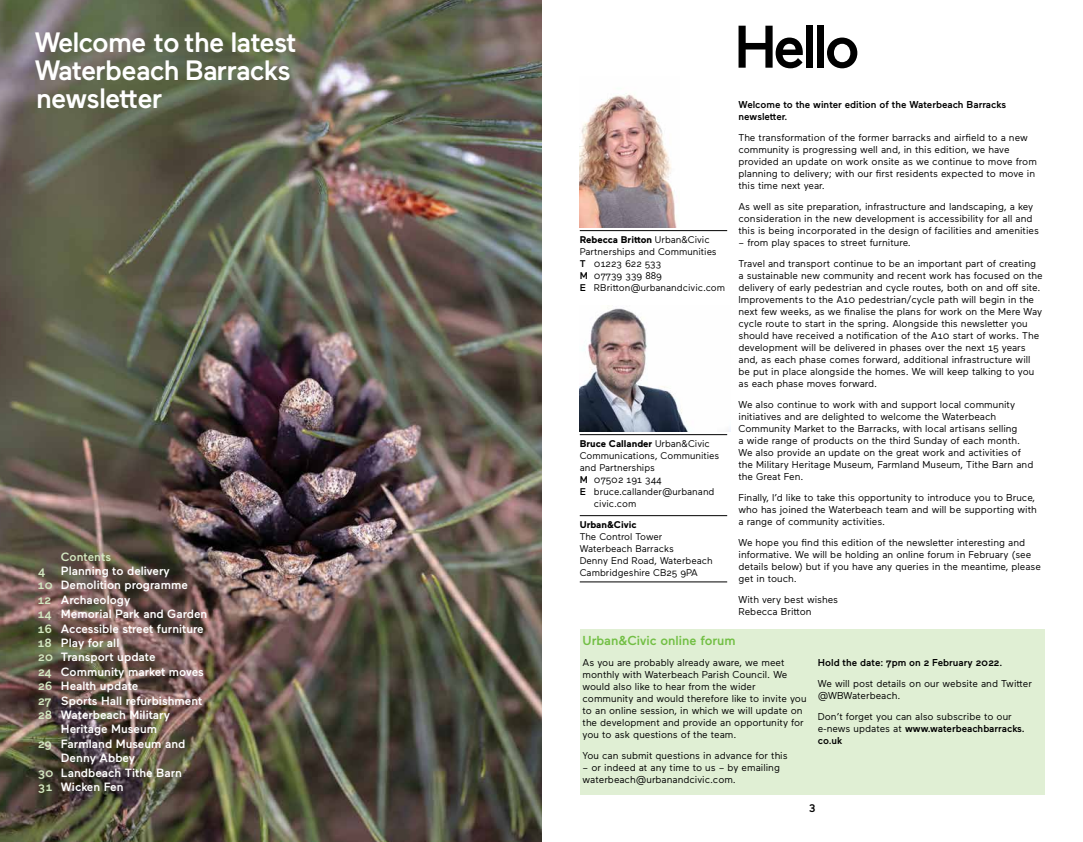
<style>
.page{position:relative;width:1083px;height:842px;background:#fff}
.page>*{position:absolute;margin:0;border:0;box-sizing:border-box;transform-origin:0 0}
.t1{font:500 60px "Maax";letter-spacing:-.065em;color:#000}
.t2{font:500 28px/27.9px "Maax";letter-spacing:-.03em;color:#fff}
.t3{font:500 13px "Maax";color:#72bf44}
.t4{font:500 12px "Maax";color:#fff}
.t5{font:500 12px "Maax";color:#d3e8c1}
.t6{font:500 11px "Maax";color:#000}
.t7{font:10px/12px "Maax";color:#000}
.t8{font:500 10px/12px "Maax";color:#000}
.t9{font:9.8px/12px "Maax";color:#000}
.t10{font:700 9.8px "Maax";color:#000}
.s1{font-weight:700}
.s2{font-weight:500}
.s3{font-weight:400}
.s4{color:#d3e8c1}
</style>
<div class="page">
<div style="left:580px;top:630px;width:465px;height:165px;background:#e0efd4"></div>
<img style="left:0;top:0;width:541px;height:842px">
<img style="left:580px;top:93px;width:97px;height:135px">
<hr style="left:580px;top:230px;width:147px;height:1px;background:#000">
<img style="left:580px;top:307px;width:150px;height:125px">
<hr style="left:580px;top:434px;width:147px;height:1px;background:#000">
<hr style="left:580px;top:515px;width:147px;height:1px;background:#000">
<hr style="left:580px;top:582px;width:147px;height:1px;background:#000">
<h2 class="t2" style="left:35px;top:27px;width:263px">Welcome to the latest<br>Waterbeach Barracks</h2>
<h1 class="t1" style="left:734px;top:8px;width:128px">Hello</h1>
<h2 class="t2" style="left:36px;top:83px;width:128px">newsletter</h2>
<p class="t8" style="left:738px;top:98px;width:269px">Welcome to the winter edition of the Waterbeach Barracks newsletter.</p>
<p class="t7" style="left:738px;top:131px;width:300px">The transformation of the former barracks and airfield to a new community is progressing well and, in this edition, we have provided an update on work onsite as we continue to move from planning to delivery; with our first residents expected to move in this time next year.</p>
<p class="t7" style="left:738px;top:200px;width:302px">As well as site preparation, infrastructure and landscaping, a key consideration in the new development is accessibility for all and this is being incorporated in the design of facilities and amenities</p>
<p class="t7" style="left:738px;top:231px;width:299px;line-height:21px">– from play spaces to street furniture.<br>Travel and transport continue to be an important part of creating</p>
<p class="t7" style="left:738px;top:269px;width:306px">a sustainable new community and recent work has focused on the delivery of early pedestrian and cycle routes, both on and off site.<br>Improvements to the A10 pedestrian/cycle path will begin in the next few weeks, as we finalise the plans for work on the Mere Way cycle route to start in the spring. Alongside this newsletter you should have received a notification of the A10 start of works. The development will be delivered in phases over the next 15 years and, as each phase comes forward, additional infrastructure will be put in place alongside the homes. We will keep talking to you as each phase moves forward.</p>
<p class="t7" style="left:738px;top:398px;width:296px">We also continue to work with and support local community initiatives and are delighted to welcome the Waterbeach Community Market to the Barracks, with local artisans selling<br>a wide range of products on the third Sunday of each month.<br>We also provide an update on the great work and activities of the Military Heritage Museum, Farmland Museum, Tithe Barn and the Great Fen.</p>
<p class="t7" style="left:738px;top:491px;width:300px">Finally, I’d like to take this opportunity to introduce you to Bruce, who has joined the Waterbeach team and will be supporting with a range of community activities.</p>
<p class="t7" style="left:738px;top:536px;width:304px">We hope you find this edition of the newsletter interesting and informative. We will be holding an online forum in February (see details below) but if you have any queries in the meantime, please get in touch.</p>
<p class="t7" style="left:738px;top:593px;width:101px">With very best wishes<br>Rebecca Britton</p>
<p class="t9" style="left:580px;top:233px;width:147px"><span class="s1">Rebecca Britton</span> Urban&amp;Civic<br>Partnerships and Communities<br><span class="s2">T</span> 01223 622 533<br><span class="s2">M</span> 07739 339 889<br><span class="s2">E</span> RBritton@urbanandcivic.com</p>
<p class="t10" style="left:580px;top:437px;width:132px">Bruce Callander <span class="s3">Urban&amp;Civic</span></p>
<p class="t9" style="left:580px;top:449px;width:141px">Communications, Communities</p>
<p class="t9" style="left:580px;top:461px;width:77px">and Partnerships</p>
<p class="t9" style="left:580px;top:473px;width:84px"><span class="s2">M</span> 07502 191 344</p>
<p class="t9" style="left:580px;top:485px;width:136px"><span class="s2">E</span> bruce.callander@urbanand</p>
<p class="t9" style="left:594px;top:497px;width:44px">civic.com</p>
<p class="t10" style="left:580px;top:518px;width:58px">Urban&amp;Civic</p>
<p class="t9" style="left:580px;top:530px;width:134px">The Control Tower<br>Waterbeach Barracks<br>Denny End Road, Waterbeach<br>Cambridgeshire CB25 9PA</p>
<p class="t5" style="left:61px;top:549px;width:52px">Contents</p>
<p class="t5" style="left:38px;top:563px;width:9px">4</p>
<p class="t4" style="left:61px;top:563px;width:110px">Planning to delivery</p>
<p class="t4" style="left:38px;top:577px;width:151px"><span class="s4">10</span> Demolition programme</p>
<p class="t4" style="left:38px;top:592px;width:94px"><span class="s4">12</span> Archaeology</p>
<p class="t4" style="left:38px;top:606px;width:171px"><span class="s4">14</span> Memorial Park and Garden</p>
<p class="t4" style="left:38px;top:621px;width:167px"><span class="s4">16</span> Accessible street furniture</p>
<p class="t4" style="left:38px;top:635px;width:83px"><span class="s4">18</span> Play for all</p>
<p class="t4" style="left:38px;top:649px;width:119px"><span class="s4">20</span> Transport update</p>
<p class="t4" style="left:38px;top:664px;width:167px"><span class="s4">24</span> Community market moves</p>
<p class="t4" style="left:38px;top:678px;width:102px"><span class="s4">26</span> Health update</p>
<p class="t4" style="left:38px;top:693px;width:166px"><span class="s4">27</span> Sports Hall refurbishment</p>
<p class="t4" style="left:38px;top:707px;width:133px"><span class="s4">28</span> Waterbeach Military</p>
<p class="t4" style="left:61px;top:721px;width:98px">Heritage Museum</p>
<p class="t4" style="left:38px;top:736px;width:149px"><span class="s4">29</span> Farmland Museum and</p>
<p class="t4" style="left:61px;top:750px;width:76px">Denny Abbey</p>
<p class="t4" style="left:38px;top:765px;width:145px"><span class="s4">30</span> Landbeach Tithe Barn</p>
<p class="t4" style="left:38px;top:779px;width:87px"><span class="s4">31</span> Wicken Fen</p>
<h3 class="t3" style="left:583px;top:632px;width:155px">Urban&amp;Civic online forum</h3>
<p class="t8" style="left:818px;top:656px;width:186px">Hold the date: 7pm on 2 February 2022.</p>
<p class="t7" style="left:818px;top:677px;width:216px">We will post details on our website and Twitter @WBWaterbeach.</p>
<p class="t7" style="left:818px;top:710px;width:208px">Don’t forget you can also subscribe to our e-news updates at <span class="s2">www.waterbeachbarracks. co.uk</span></p>
<p class="t7" style="left:583px;top:656px;width:225px">As you are probably already aware, we meet monthly with Waterbeach Parish Council. We would also like to hear from the wider community and would therefore like to invite you to an online session, in which we will update on the development and provide an opportunity for you to ask questions of the team.</p>
<p class="t7" style="left:583px;top:749px;width:207px">You can submit questions in advance for this</p>
<p class="t7" style="left:583px;top:761px;width:199px">– or indeed at any time to us – by emailing waterbeach@urbanandcivic.com.</p>
<p class="t6" style="left:809px;top:801px;width:8px">3</p>
</div>
